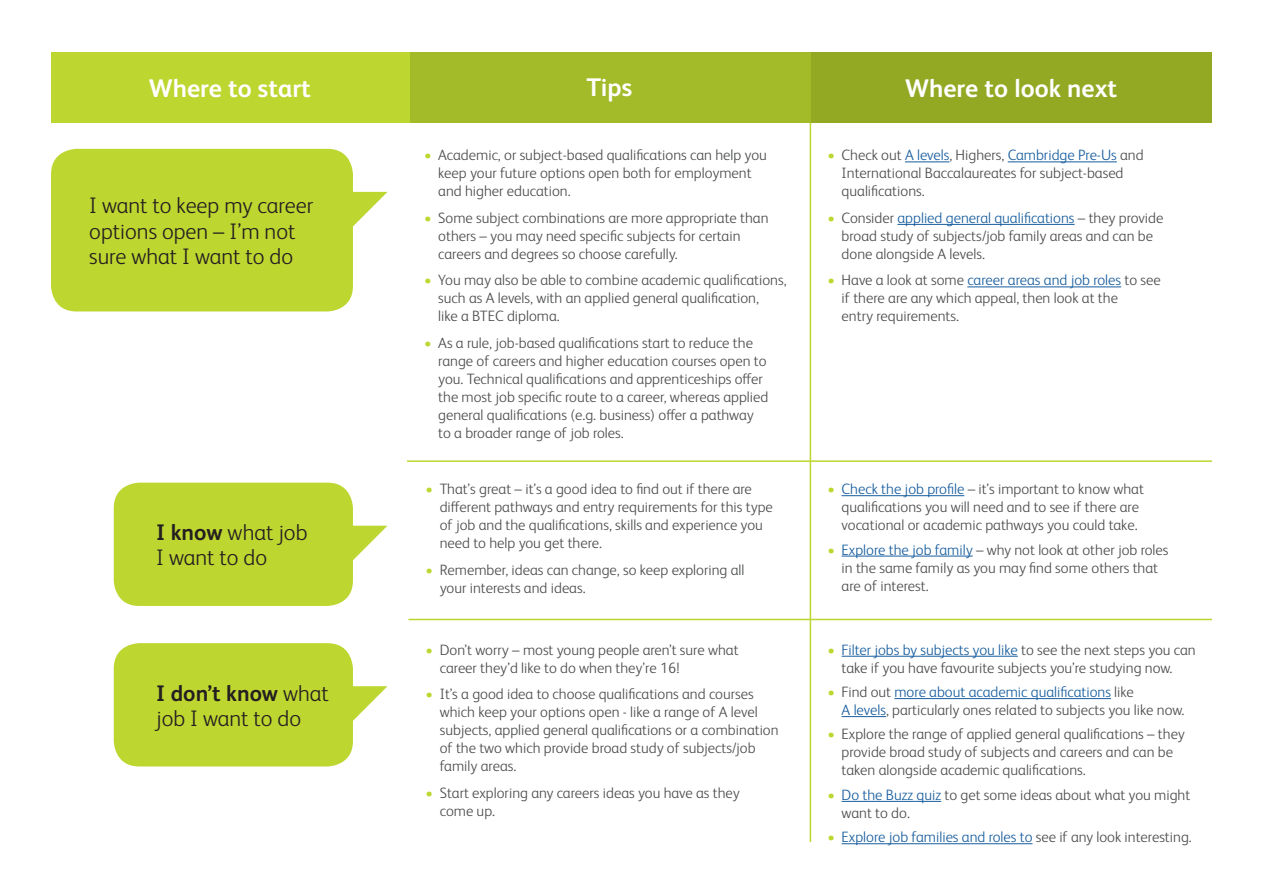
<style>
.page{position:relative;width:1263px;height:893px;background:#fff}
.page>*{position:absolute;margin:0;border:0;box-sizing:border-box;transform-origin:0 0}
.t1{font:700 25.5px "FS Albert Pro";color:#fff}
.t2{font:300 22.5px/25.5px "FS Albert Pro";color:#231f20}
.t3{font:300 15px/18px "FS Albert Pro";color:#4b4c4d}
.t4{font:300 15px "FS Albert Pro";color:#175d9e}
.s1{font-weight:700}
.s2{color:#bed630}
.s3{color:#175d9e}
.s4{color:#4b4c4d}
</style>
<div class="page">
<hr style="left:810px;top:52px;width:1px;height:790px;background:#bed630">
<div style="left:810px;top:52px;width:402px;height:70px;background:#93a924"></div>
<div style="left:410px;top:52px;width:400px;height:70px;background:#a3bb29"></div>
<div style="left:51px;top:52px;width:359px;height:70px;background:#bed630"></div>
<div style="left:51px;top:149px;width:302px;height:162px;background:#bed630;border-radius:26px"></div>
<svg style="left:353px;top:192px;width:34px;height:35px"></svg>
<div style="left:114px;top:483px;width:239px;height:123px;background:#bed630;border-radius:26px"></div>
<svg style="left:353px;top:526px;width:34px;height:34px"></svg>
<div style="left:114px;top:643px;width:239px;height:123px;background:#bed630;border-radius:26px"></div>
<svg style="left:353px;top:686px;width:34px;height:35px"></svg>
<hr style="left:905px;top:161px;width:44px;height:1px;background:#175d9e">
<hr style="left:1008px;top:161px;width:109px;height:1px;background:#175d9e">
<hr style="left:897px;top:224px;width:177px;height:1px;background:#175d9e">
<hr style="left:967px;top:287px;width:154px;height:1px;background:#175d9e">
<hr style="left:842px;top:495px;width:122px;height:1px;background:#175d9e">
<hr style="left:842px;top:556px;width:131px;height:1px;background:#175d9e">
<hr style="left:842px;top:656px;width:176px;height:1px;background:#175d9e">
<hr style="left:894px;top:698px;width:217px;height:1px;background:#175d9e">
<hr style="left:842px;top:716px;width:44px;height:1px;background:#175d9e">
<hr style="left:842px;top:801px;width:99px;height:1px;background:#175d9e">
<hr style="left:842px;top:843px;width:190px;height:1px;background:#175d9e">
<hr style="left:407px;top:460px;width:805px;height:2px;background:#bed630">
<hr style="left:408px;top:619px;width:804px;height:1px;background:#bed630">
<p class="t1" style="left:149px;top:70px;width:164px">Where to start</p>
<p class="t1" style="left:586px;top:69px;width:47px">Tips</p>
<p class="t1" style="left:905px;top:70px;width:214px">Where to look next</p>
<p class="t2" style="left:89px;top:191px;width:226px">I want to keep my career options open – I’m not sure what I want to do</p>
<p class="t2" style="left:156px;top:518px;width:153px"><span class="s1">I know</span> what job<br>I want to do</p>
<p class="t2" style="left:156px;top:679px;width:174px"><span class="s1">I don’t know</span> what job I want to do</p>
<p class="t3" style="left:438px;top:145px;width:330px;text-indent:-14px"><span class="s2">•</span> Academic, or subject-based qualifications can help you keep your future options open both for employment and higher education.</p>
<p class="t3" style="left:438px;top:208px;width:332px;text-indent:-14px"><span class="s2">•</span> Some subject combinations are more appropriate than others – you may need specific subjects for certain careers and degrees so choose carefully.</p>
<p class="t3" style="left:438px;top:270px;width:350px;text-indent:-14px"><span class="s2">•</span> You may also be able to combine academic qualifications, such as A levels, with an applied general qualification,<br>like a BTEC diploma.</p>
<p class="t3" style="left:438px;top:333px;width:332px;text-indent:-14px"><span class="s2">•</span> As a rule, job-based qualifications start to reduce the range of careers and higher education courses open to you. Technical qualifications and apprenticeships offer the most job specific route to a career, whereas applied general qualifications (e.g. business) offer a pathway to a broader range of job roles.</p>
<p class="t3" style="left:440px;top:479px;width:335px;text-indent:-14px"><span class="s2">•</span> That’s great – it’s a good idea to find out if there are different pathways and entry requirements for this type of job and the qualifications, skills and experience you need to help you get there.</p>
<p class="t3" style="left:440px;top:560px;width:306px;text-indent:-14px"><span class="s2">•</span> Remember, ideas can change, so keep exploring all your interests and ideas.</p>
<p class="t3" style="left:440px;top:640px;width:300px;text-indent:-14px"><span class="s2">•</span> Don’t worry – most young people aren’t sure what career they’d like to do when they’re 16!</p>
<p class="t3" style="left:440px;top:684px;width:340px;text-indent:-14px"><span class="s2">•</span> It’s a good idea to choose qualifications and courses which keep your options open - like a range of A level subjects, applied general qualifications or a combination of the two which provide broad study of subjects/job family areas.</p>
<p class="t3" style="left:440px;top:783px;width:301px;text-indent:-14px"><span class="s2">•</span> Start exploring any careers ideas you have as they come up.</p>
<p class="t3" style="left:842px;top:145px;width:304px;text-indent:-14px"><span class="s2">•</span> Check out <span class="s3">A levels</span>, Highers, <span class="s3">Cambridge Pre-Us</span> and<br>International Baccalaureates for subject-based qualifications.</p>
<p class="t3" style="left:842px;top:208px;width:323px;text-indent:-14px"><span class="s2">•</span> Consider <span class="s3">applied general qualifications</span> – they provide broad study of subjects/job family areas and can be done alongside A levels.</p>
<p class="t3" style="left:842px;top:270px;width:321px;text-indent:-14px"><span class="s2">•</span> Have a look at some <span class="s3">career areas and job roles</span> to see if there are any which appeal, then look at the<br>entry requirements.</p>
<p class="t3" style="left:842px;top:479px;width:304px;text-indent:-14px"><span class="s2">•</span> <span class="s3">Check the job profile</span> – it’s important to know what qualifications you will need and to see if there are vocational or academic pathways you could take.</p>
<p class="t3" style="left:842px;top:539px;width:328px;text-indent:-14px"><span class="s2">•</span> <span class="s3">Explore the job family</span> – why not look at other job roles in the same family as you may find some others that are of interest.</p>
<p class="t3" style="left:842px;top:640px;width:356px;text-indent:-14px"><span class="s2">•</span> <span class="s3">Filter jobs by subjects you like</span> to see the next steps you can take if you have favourite subjects you’re studying now.</p>
<p class="t3" style="left:842px;top:682px;width:344px;text-indent:-14px"><span class="s2">•</span> Find out <span class="s3">more about academic qualifications</span> like<br><span class="s3">A levels</span>, particularly ones related to subjects you like now.</p>
<p class="t3" style="left:842px;top:724px;width:345px;text-indent:-14px"><span class="s2">•</span> Explore the range of applied general qualifications – they provide broad study of subjects and careers and can be taken alongside academic qualifications.</p>
<p class="t3" style="left:842px;top:785px;width:350px;text-indent:-14px"><span class="s2">•</span> <span class="s3">Do the Buzz quiz</span> to get some ideas about what you might want to do.</p>
<p class="t4" style="left:827px;top:827px;width:366px"><span class="s2">•</span> Explore job families and roles to <span class="s4">see if any look interesting.</span></p>
</div>
